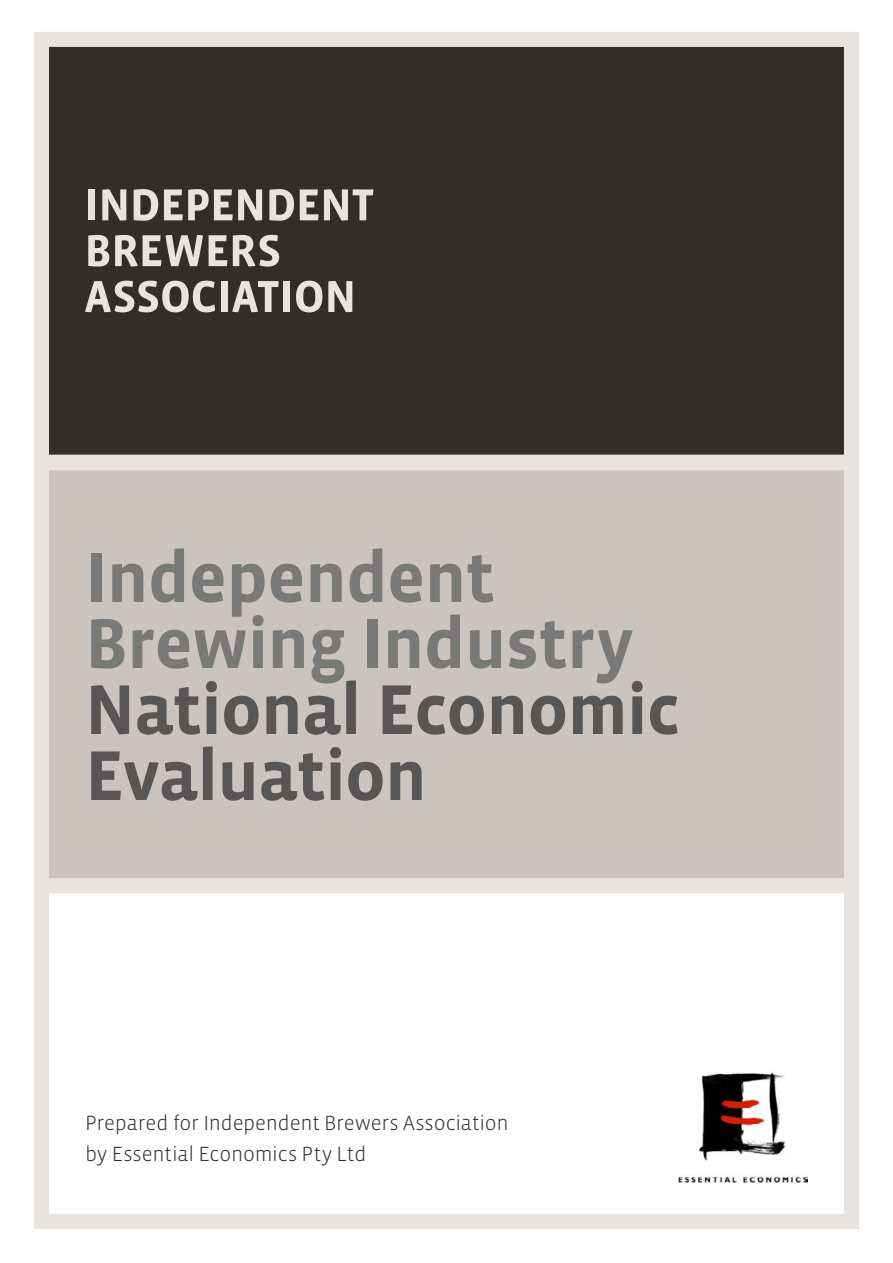
<style>
.page{position:relative;width:893px;height:1263px;background:#fff}
.page>*{position:absolute;margin:0;border:0;box-sizing:border-box;transform-origin:0 0}
.t1{font:700 72px/66px "Vista Sans";letter-spacing:-.015em;color:#7a7979}
.t2{font:700 72px/66px "Vista Sans";letter-spacing:-.015em;color:#575555}
.t3{font:300 21px/31.5px "Vista Sans";letter-spacing:-.01em;color:#302d2d}
</style>
<div class="page">
<div style="left:34px;top:878px;width:825px;height:351px;background:#fff;border:15px solid #e7e3e1"></div>
<img style="left:678px;top:1072px;width:130px;height:110px">
<div style="left:34px;top:32px;width:825px;height:438px;background:#302d2d;border:15px solid #e7e3e1"></div>
<div style="left:34px;top:455px;width:825px;height:438px;background:#cbc3c0;border:15px solid #e7e3e1"></div>
<div style="left:88px;top:189px;width:7px;height:31px;background:#e7e3e1"></div>
<svg style="left:102px;top:189px;width:24px;height:32px"></svg>
<svg style="left:134px;top:189px;width:24px;height:32px"></svg>
<svg style="left:164px;top:189px;width:98px;height:32px"></svg>
<svg style="left:269px;top:189px;width:25px;height:32px"></svg>
<svg style="left:300px;top:189px;width:73px;height:32px"></svg>
<svg style="left:88px;top:235px;width:21px;height:32px"></svg>
<svg style="left:115px;top:235px;width:88px;height:31px"></svg>
<svg style="left:209px;top:235px;width:18px;height:31px"></svg>
<svg style="left:233px;top:235px;width:46px;height:32px"></svg>
<svg style="left:85px;top:281px;width:130px;height:31px"></svg>
<div style="left:221px;top:281px;width:6px;height:31px;background:#e7e3e1"></div>
<svg style="left:232px;top:281px;width:47px;height:31px"></svg>
<div style="left:283px;top:281px;width:7px;height:31px;background:#e7e3e1"></div>
<svg style="left:296px;top:281px;width:26px;height:31px"></svg>
<svg style="left:328px;top:281px;width:24px;height:31px"></svg>
<h1 class="t1" style="left:85px;top:546px;width:550px">Independent<br>Brewing Industry</h1>
<h1 class="t2" style="left:85px;top:678px;width:597px">National Economic<br>Evaluation</h1>
<p class="t3" style="left:85px;top:1107px;width:425px">Prepared for Independent Brewers Association by Essential Economics Pty Ltd</p>
</div>
